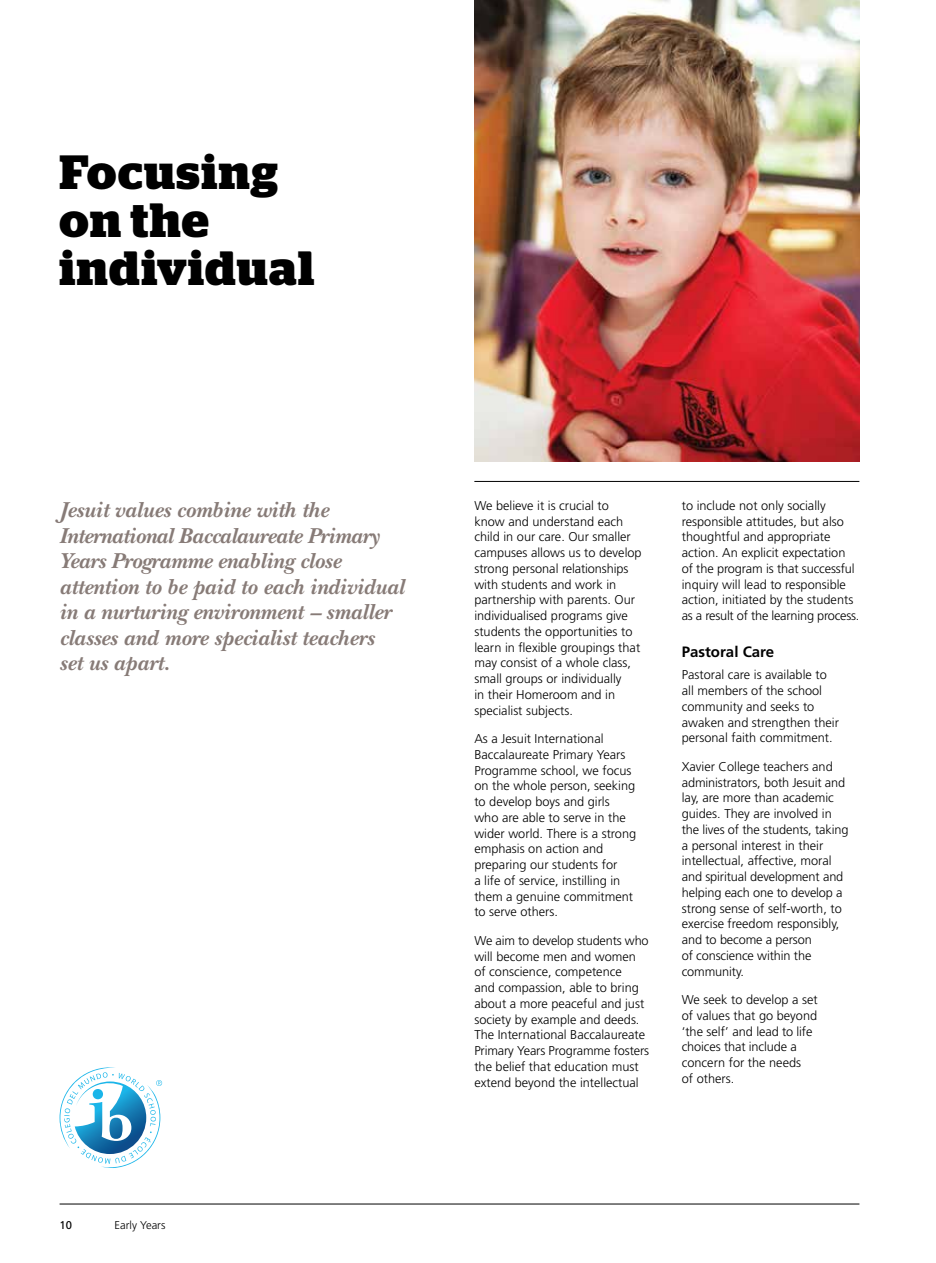
<style>
.page{position:relative;width:936px;height:1263px;background:#fff}
.page>*{position:absolute;margin:0;border:0;box-sizing:border-box;transform-origin:0 0}
.t1{font:700 48px/48px "Stag";letter-spacing:.03em;color:#000}
.t2{font:italic 700 22.5px/25.5px "New Baskerville";color:#877b77}
.t3{font:700 15px "Frutiger";color:#000}
.t4{font:300 12.75px/15.8px "Frutiger";color:#000}
.t5{font:300 11.25px "Frutiger";color:#000}
.t6{font:11.25px "Frutiger";color:#000}
</style>
<div class="page">
<hr style="left:474px;top:481px;width:385px;height:1px;background:#000">
<img style="left:474px;top:0;width:385px;height:462px">
<svg style="left:60px;top:1067px;width:102px;height:101px"></svg>
<hr style="left:60px;top:1203px;width:799px;height:1px;background:#000">
<h1 class="t1" style="left:60px;top:148px;width:256px">Focusing on the individual</h1>
<h2 class="t2" style="left:60px;top:497px;width:346px">Jesuit values combine with the<br>International Baccalaureate Primary<br>Years Programme enabling close attention to be paid to each individual in a nurturing environment – smaller classes and more specialist teachers<br>set us apart.</h2>
<p class="t4" style="left:681px;top:498px;width:179px">to include not only socially responsible attitudes, but also thoughtful and appropriate action. An explicit expectation of the program is that successful inquiry will lead to responsible action, initiated by the students as a result of the learning process.</p>
<p class="t4" style="left:474px;top:498px;width:169px">We believe it is crucial to know and understand each child in our care. Our smaller campuses allows us to develop strong personal relationships with students and work in partnership with parents. Our individualised programs give students the opportunities to learn in flexible groupings that may consist of a whole class, small groups or individually<br>in their Homeroom and in specialist subjects.</p>
<p class="t4" style="left:474px;top:731px;width:163px">As a Jesuit International<br>Baccalaureate Primary Years<br>Programme school, we focus on the whole person, seeking to develop boys and girls who are able to serve in the wider world. There is a strong emphasis on action and preparing our students for<br>a life of service, instilling in them a genuine commitment to serve others.</p>
<p class="t4" style="left:474px;top:932px;width:176px">We aim to develop students who will become men and women of conscience, competence<br>and compassion, able to bring about a more peaceful and just society by example and deeds.<br>The International Baccalaureate<br>Primary Years Programme fosters the belief that education must extend beyond the intellectual</p>
<p class="t3" style="left:681px;top:643px;width:94px">Pastoral Care</p>
<p class="t4" style="left:681px;top:667px;width:159px">Pastoral care is available to all members of the school community and seeks to awaken and strengthen their personal faith commitment.</p>
<p class="t4" style="left:681px;top:759px;width:168px">Xavier College teachers and administrators, both Jesuit and lay, are more than academic guides. They are involved in the lives of the students, taking a personal interest in their intellectual, affective, moral and spiritual development and helping each one to develop a strong sense of self-worth, to exercise freedom responsibly, and to become a person<br>of conscience within the community.</p>
<p class="t4" style="left:681px;top:992px;width:137px">We seek to develop a set of values that go beyond ‘the self’ and lead to life choices that include a concern for the needs<br>of others.</p>
<p class="t6" style="left:60px;top:1219px;width:14px">10</p>
<p class="t5" style="left:115px;top:1219px;width:52px">Early Years</p>
</div>
